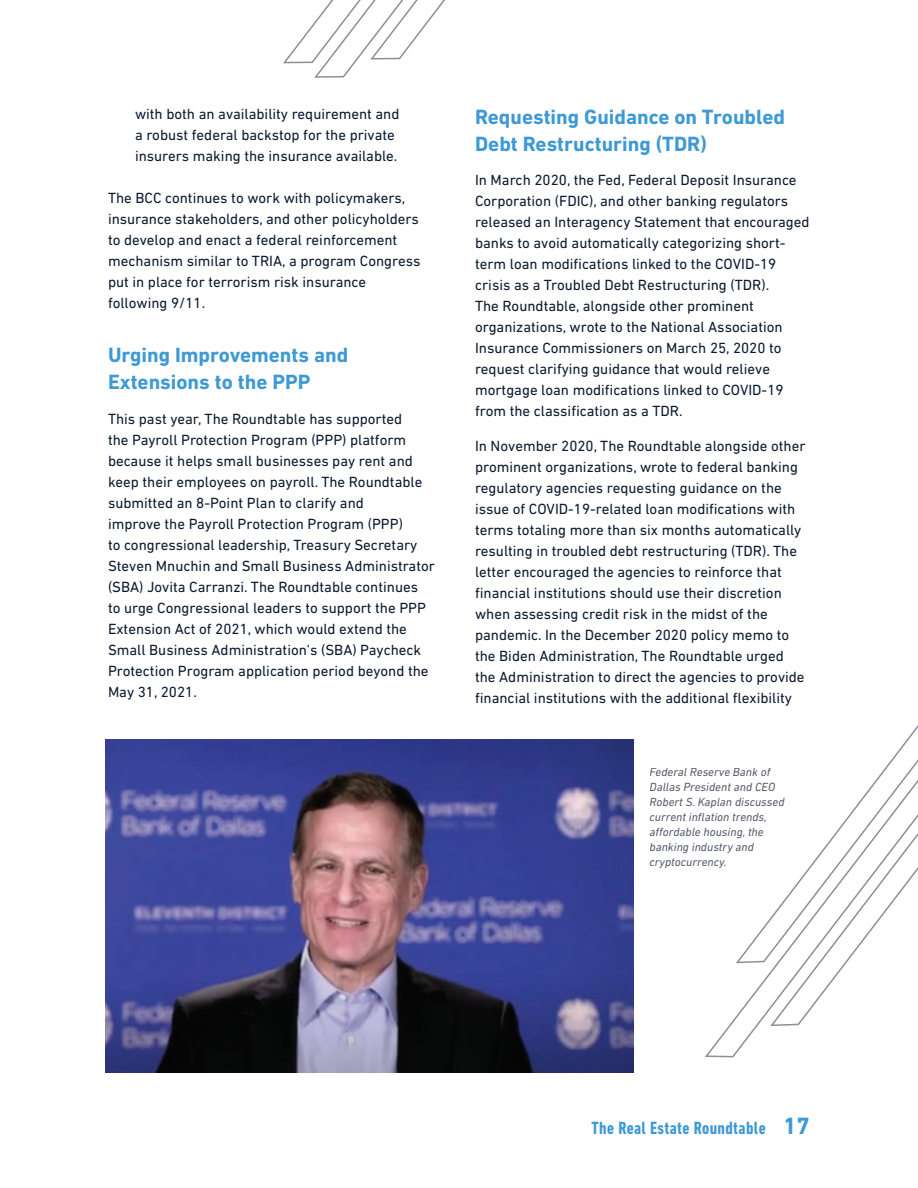
<style>
.page{position:relative;width:918px;height:1188px;background:#fff}
.page>*{position:absolute;margin:0;border:0;box-sizing:border-box;transform-origin:0 0}
.t1{font:700 21px/27px "DIN Next LT Pro";color:#3e99d4}
.t2{font:700 condensed 18px "DIN Next LT Pro";letter-spacing:.02em;color:#3e99d4}
.t3{font:15px/21px "DIN Next LT Pro";color:#0a1a30}
.t4{font:italic 12px/15px "DIN Next LT Pro";color:#555968}
.s1{font-stretch:normal;font-size:24px}
</style>
<div class="page">
<svg style="left:705px;top:1016px;width:67px;height:41px"></svg>
<svg style="left:736px;top:725px;width:182px;height:301px"></svg>
<img style="left:106px;top:739px;width:528px;height:333px">
<svg style="left:283px;top:0;width:162px;height:78px"></svg>
<p class="t3" style="left:135px;top:105px;width:266px">with both an availability requirement and a robust federal backstop for the private insurers making the insurance available.</p>
<p class="t3" style="left:108px;top:189px;width:314px">The BCC continues to work with policymakers, insurance stakeholders, and other policyholders to develop and enact a federal reinforcement mechanism similar to TRIA, a program Congress put in place for terrorism risk insurance following 9/11.</p>
<h1 class="t1" style="left:108px;top:343px;width:242px">Urging Improvements and<br>Extensions to the PPP</h1>
<p class="t3" style="left:108px;top:409px;width:328px">This past year, The Roundtable has supported<br>the Payroll Protection Program (PPP) platform because it helps small businesses pay rent and keep their employees on payroll. The Roundtable submitted an 8-Point Plan to clarify and<br>improve the Payroll Protection Program (PPP)<br>to congressional leadership, Treasury Secretary Steven Mnuchin and Small Business Administrator (SBA) Jovita Carranzi. The Roundtable continues<br>to urge Congressional leaders to support the PPP Extension Act of 2021, which would extend the Small Business Administration’s (SBA) Paycheck Protection Program application period beyond the May 31, 2021.</p>
<h1 class="t1" style="left:475px;top:105px;width:312px">Requesting Guidance on Troubled<br>Debt Restructuring (TDR)</h1>
<p class="t3" style="left:475px;top:171px;width:336px">In March 2020, the Fed, Federal Deposit Insurance Corporation (FDIC), and other banking regulators released an Interagency Statement that encouraged banks to avoid automatically categorizing short&shy;term loan modifications linked to the COVID-19 crisis as a Troubled Debt Restructuring (TDR).<br>The Roundtable, alongside other prominent organizations, wrote to the National Association Insurance Commissioners on March 25, 2020 to request clarifying guidance that would relieve mortgage loan modifications linked to COVID-19 from the classification as a TDR.</p>
<p class="t3" style="left:475px;top:436px;width:332px">In November 2020, The Roundtable alongside other prominent organizations, wrote to federal banking regulatory agencies requesting guidance on the issue of COVID-19-related loan modifications with terms totaling more than six months automatically resulting in troubled debt restructuring (TDR). The letter encouraged the agencies to reinforce that financial institutions should use their discretion when assessing credit risk in the midst of the pandemic. In the December 2020 policy memo to the Biden Administration, The Roundtable urged the Administration to direct the agencies to provide financial institutions with the additional flexibility</p>
<p class="t4" style="left:650px;top:765px;width:137px">Federal Reserve Bank of<br>Dallas President and CEO<br>Robert S. Kaplan discussed current inflation trends, affordable housing, the banking industry and cryptocurrency.</p>
<p class="t2" style="left:592px;top:1121px;width:220px">The Real Estate Roundtable <span class="s1">17</span></p>
</div>
